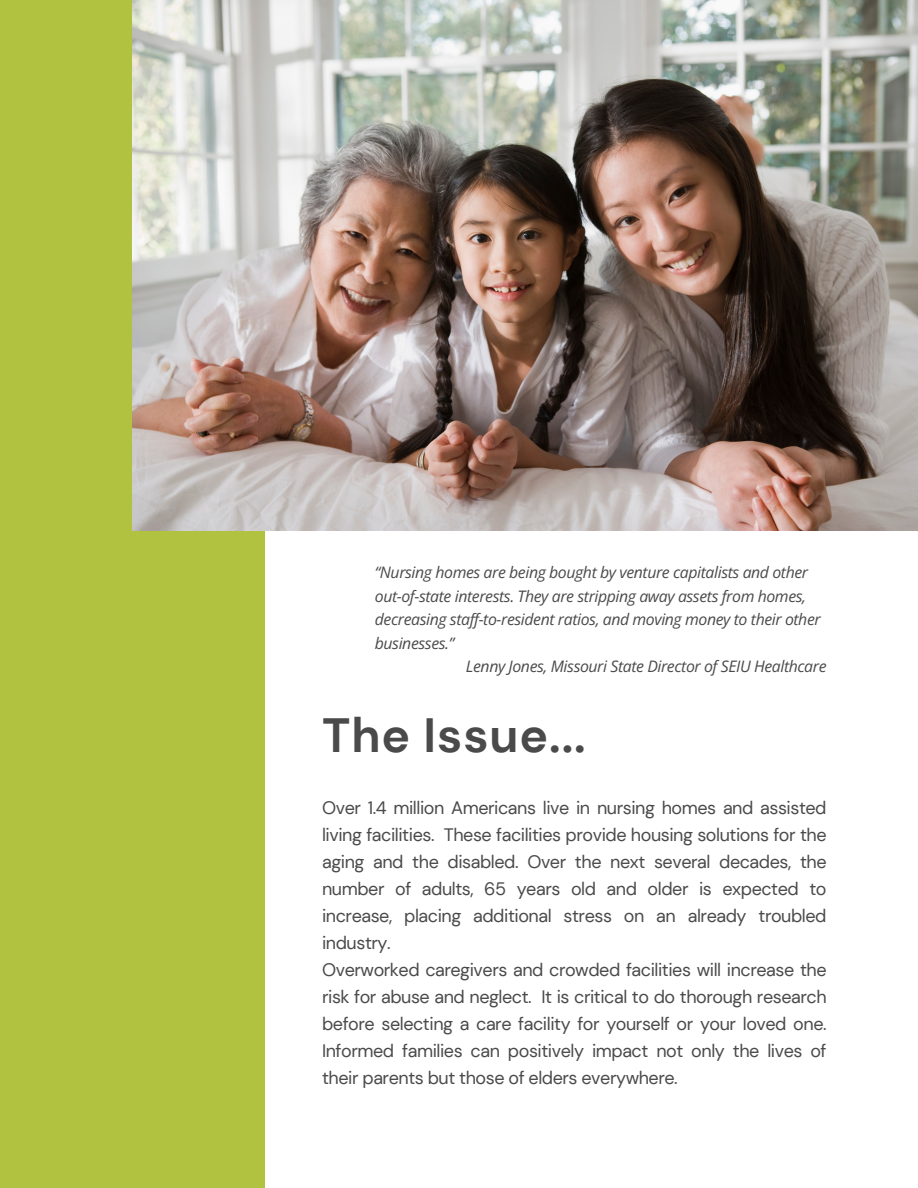
<style>
.page{position:relative;width:918px;height:1188px;background:#fff}
.page>*{position:absolute;margin:0;border:0;box-sizing:border-box;transform-origin:0 0}
.t1{font:700 48px "DM Sans";letter-spacing:.02em;color:#4a4a4a}
.t2{font:18px/27px "DM Sans";letter-spacing:-.025em;color:#4a4a4a}
.t3{font:italic 15.75px/23.7px "Open Sans";letter-spacing:-.025em;color:#4a4a4a}
</style>
<div class="page">
<div style="left:0;top:0;width:265px;height:1188px;background:#b1c140"></div>
<img style="left:133px;top:0;width:785px;height:531px">
<h1 class="t3" style="left:375px;top:560px;width:447px">“Nursing homes are being bought by venture capitalists and other out-of-state interests. They are stripping away assets from homes, decreasing staff-to-resident ratios, and moving money to their other businesses.”</h1>
<h2 class="t3" style="left:466px;top:655px;width:362px">Lenny Jones, Missouri State Director of SEIU Healthcare</h2>
<p class="t1" style="left:322px;top:705px;width:265px">The Issue...</p>
<p class="t2" style="left:322px;top:795px;width:506px">Over 1.4 million Americans live in nursing homes and assisted living facilities. These facilities provide housing solutions for the aging and the disabled. Over the next several decades, the number of adults, 65 years old and older is expected to increase, placing additional stress on an already troubled industry.<br>Overworked caregivers and crowded facilities will increase the risk for abuse and neglect. It is critical to do thorough research before selecting a care facility for yourself or your loved one.<br>Informed families can positively impact not only the lives of their parents but those of elders everywhere.</p>
</div>
